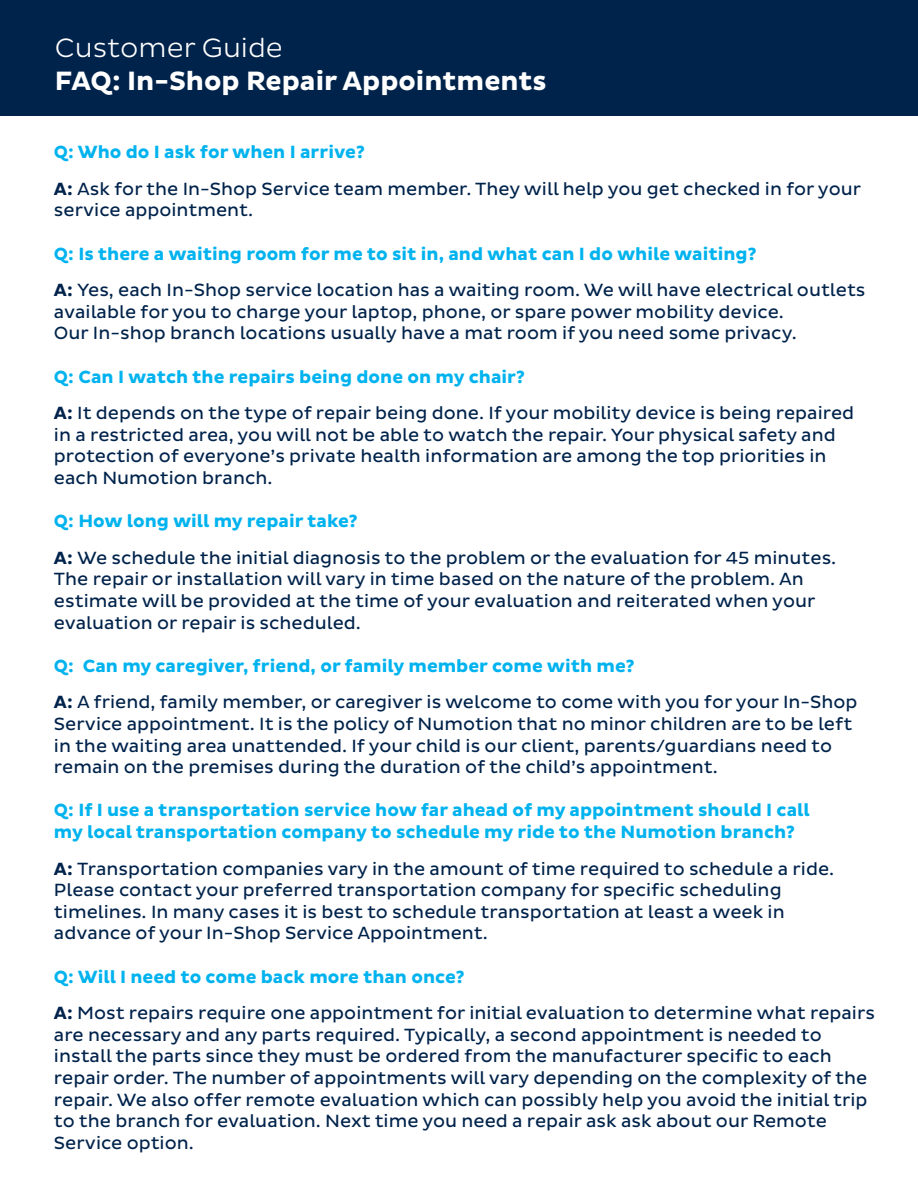
<style>
.page{position:relative;width:918px;height:1188px;background:#fff}
.page>*{position:absolute;margin:0;border:0;box-sizing:border-box;transform-origin:0 0}
.t1{font:700 27px "Pluto Sans";color:#fff}
.t2{font:300 27px "Pluto Sans";color:#fff}
.t3{font:18px/21.6px "Pluto Sans";color:#00234b}
.t4{font:700 18px/21.6px "Pluto Sans";color:#00b3ef}
.s1{font-weight:700;color:#00b3ef}
.s2{font-weight:700}
</style>
<div class="page">
<div style="left:0;top:0;width:918px;height:115px;background:#00234b"></div>
<h1 class="t2" style="left:55px;top:32px;width:230px">Customer Guide</h1>
<h1 class="t1" style="left:55px;top:70px;width:493px">FAQ: In-Shop Repair Appointments</h1>
<p class="t3" style="left:54px;top:135px;width:809px;line-height:36.6px"><span class="s1">Q: Who do I ask for when I arrive?<br></span><span class="s2">A:</span> Ask for the In-Shop Service team member. They will help you get checked in for your</p>
<p class="t3" style="left:54px;top:201px;width:201px">service appointment.</p>
<p class="t3" style="left:54px;top:236px;width:813px;line-height:36.6px"><span class="s1">Q: Is there a waiting room for me to sit in, and what can I do while waiting?<br></span><span class="s2">A:</span> Yes, each In-Shop service location has a waiting room. We will have electrical outlets</p>
<p class="t3" style="left:54px;top:302px;width:744px">available for you to charge your laptop, phone, or spare power mobility device.<br>Our In-shop branch locations usually have a mat room if you need some privacy.</p>
<p class="t3" style="left:54px;top:359px;width:802px;line-height:36.6px"><span class="s1">Q: Can I watch the repairs being done on my chair?<br></span><span class="s2">A:</span> It depends on the type of repair being done. If your mobility device is being repaired</p>
<p class="t3" style="left:54px;top:425px;width:783px">in a restricted area, you will not be able to watch the repair. Your physical safety and protection of everyone’s private health information are among the top priorities in each Numotion branch.</p>
<p class="t3" style="left:54px;top:504px;width:784px;line-height:36.6px"><span class="s1">Q: How long will my repair take?<br></span><span class="s2">A:</span> We schedule the initial diagnosis to the problem or the evaluation for 45 minutes.</p>
<p class="t3" style="left:54px;top:570px;width:763px">The repair or installation will vary in time based on the nature of the problem. An estimate will be provided at the time of your evaluation and reiterated when your evaluation or repair is scheduled.</p>
<p class="t3" style="left:54px;top:649px;width:805px;line-height:36.6px"><span class="s1">Q: Can my caregiver, friend, or family member come with me?<br></span><span class="s2">A:</span> A friend, family member, or caregiver is welcome to come with you for your In-Shop</p>
<p class="t3" style="left:54px;top:714px;width:800px">Service appointment. It is the policy of Numotion that no minor children are to be left in the waiting area unattended. If your child is our client, parents/guardians need to remain on the premises during the duration of the child’s appointment.</p>
<p class="t4" style="left:54px;top:801px;width:757px">Q: If I use a transportation service how far ahead of my appointment should I call my local transportation company to schedule my ride to the Numotion branch?</p>
<p class="t3" style="left:54px;top:859px;width:782px"><span class="s2">A:</span> Transportation companies vary in the amount of time required to schedule a ride.<br>Please contact your preferred transportation company for specific scheduling timelines. In many cases it is best to schedule transportation at least a week in advance of your In-Shop Service Appointment.</p>
<p class="t3" style="left:54px;top:959px;width:823px;line-height:36.6px"><span class="s1">Q: Will I need to come back more than once?<br></span><span class="s2">A:</span> Most repairs require one appointment for initial evaluation to determine what repairs</p>
<p class="t3" style="left:54px;top:1025px;width:815px">are necessary and any parts required. Typically, a second appointment is needed to install the parts since they must be ordered from the manufacturer specific to each repair order. The number of appointments will vary depending on the complexity of the repair. We also offer remote evaluation which can possibly help you avoid the initial trip to the branch for evaluation. Next time you need a repair ask ask about our Remote Service option.</p>
</div>
